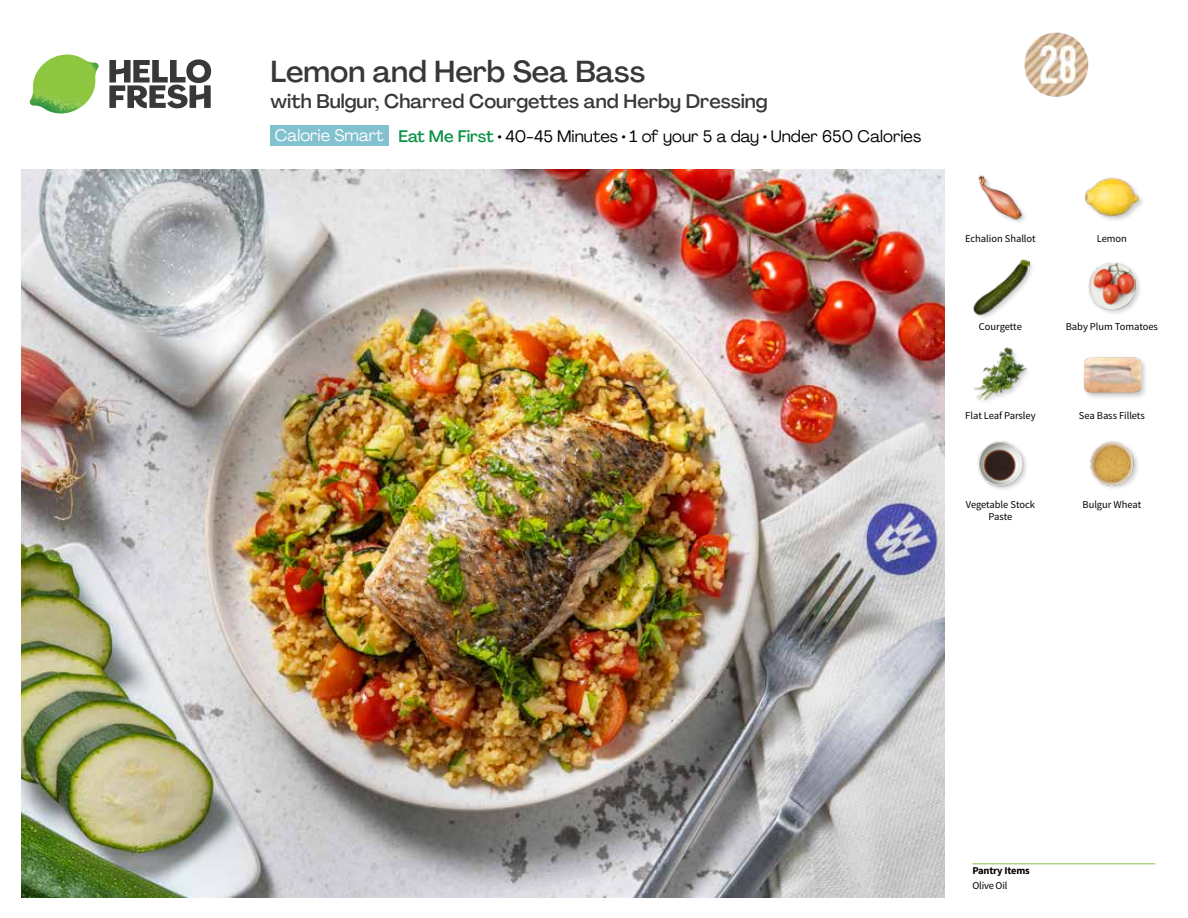
<style>
.page{position:relative;width:1188px;height:918px;background:#fff}
.page>*{position:absolute;margin:0;border:0;box-sizing:border-box;transform-origin:0 0}
.t1{font:500 30px "Agrandir";color:#383839}
.t2{font:500 19.5px "Agrandir";color:#383839}
.t3{font:16.5px "Agrandir";color:#000}
.t4{font:10.5px "Source Sans Pro";letter-spacing:-.005em;color:#000}
.t5{font:700 10.5px "Source Sans Pro";letter-spacing:-.02em;color:#000}
.s1{color:#fff}
.s2{font-weight:500;color:#0b9446}
</style>
<div class="page">
<svg style="left:109px;top:59px;width:102px;height:49px"></svg>
<img style="left:30px;top:55px;width:69px;height:59px">
<img style="left:21px;top:170px;width:924px;height:728px">
<div style="left:271px;top:126px;width:118px;height:20px;background:#82c1cf"></div>
<hr style="left:972px;top:863px;width:183px;height:1px;background:#82c341">
<img style="left:973px;top:347px;width:55px;height:54px">
<img style="left:977px;top:441px;width:50px;height:49px">
<img style="left:1090px;top:441px;width:48px;height:48px">
<div style="left:1082px;top:356px;width:66px;height:44px;background:#000;opacity:.2"></div>
<img style="left:1083px;top:356px;width:58px;height:44px">
<img style="left:978px;top:175px;width:47px;height:47px">
<div style="left:973px;top:259px;width:63px;height:62px;background:#000;opacity:.2"></div>
<img style="left:973px;top:259px;width:56px;height:56px">
<div style="left:1087px;top:261px;width:56px;height:56px;background:#000;opacity:.2"></div>
<img style="left:1088px;top:262px;width:48px;height:47px">
<img style="left:1084px;top:177px;width:57px;height:43px">
<svg style="left:1024px;top:32px;width:65px;height:65px"></svg>
<h1 class="t1" style="left:271px;top:53px;width:376px">Lemon and Herb Sea Bass</h1>
<h2 class="t2" style="left:271px;top:89px;width:499px">with Bulgur, Charred Courgettes and Herby Dressing</h2>
<h3 class="t3" style="left:275px;top:126px;width:648px"><span class="s1">Calorie Smart</span> <span class="s2">Eat Me First</span> • 40-45 Minutes • 1 of your 5 a day • Under 650 Calories</h3>
<p class="t4" style="left:965px;top:232px;width:72px">Echalion Shallot</p>
<p class="t4" style="left:1097px;top:232px;width:32px">Lemon</p>
<p class="t4" style="left:979px;top:320px;width:44px">Courgette</p>
<p class="t4" style="left:1066px;top:320px;width:94px">Baby Plum Tomatoes</p>
<p class="t4" style="left:965px;top:409px;width:72px">Flat Leaf Parsley</p>
<p class="t4" style="left:1079px;top:409px;width:67px">Sea Bass Fillets</p>
<p class="t4" style="left:966px;top:498px;width:71px">Vegetable Stock</p>
<p class="t4" style="left:1083px;top:498px;width:60px">Bulgur Wheat</p>
<p class="t4" style="left:989px;top:510px;width:25px">Paste</p>
<p class="t5" style="left:972px;top:864px;width:59px">Pantry Items</p>
<p class="t4" style="left:972px;top:879px;width:36px">Olive Oil</p>
</div>
